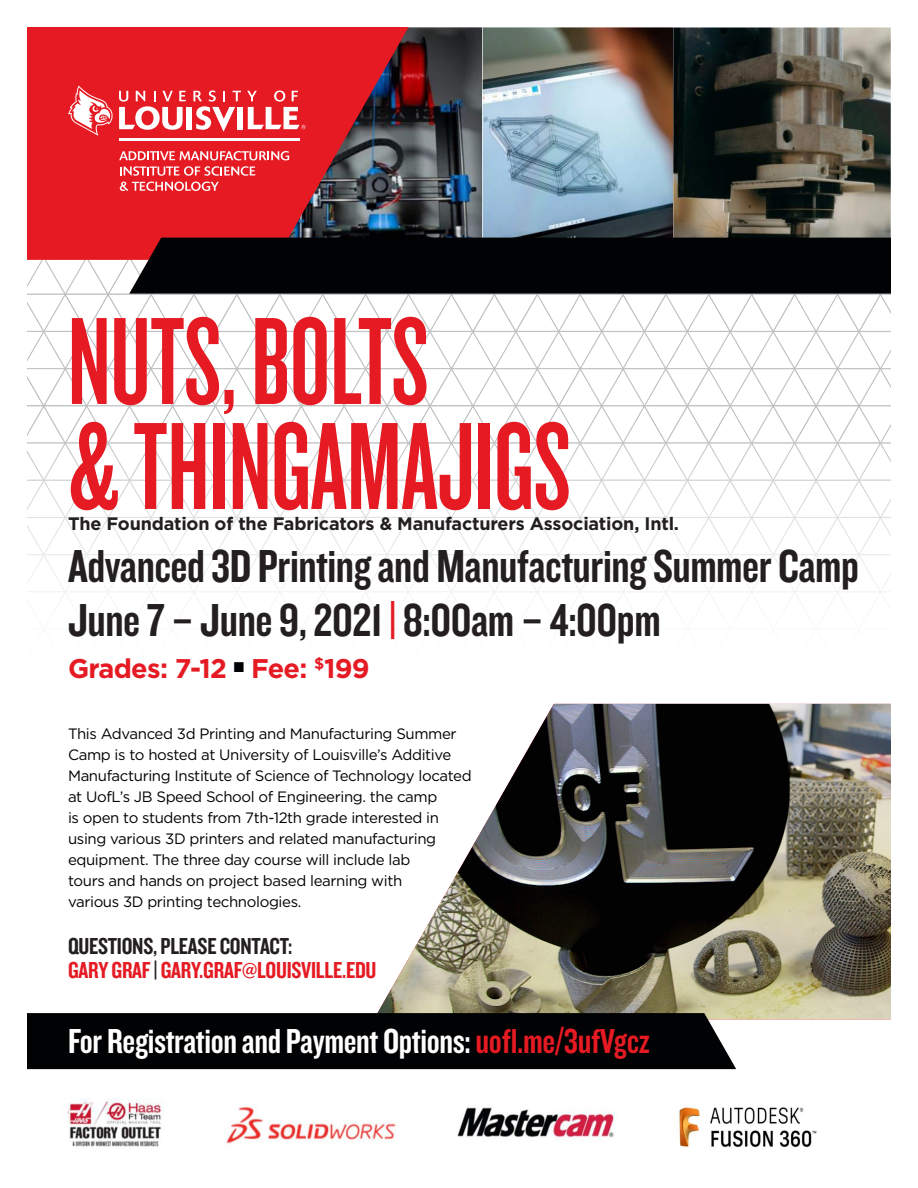
<style>
.page{position:relative;width:918px;height:1188px;background:#fff}
.page>*{position:absolute;margin:0;border:0;box-sizing:border-box;transform-origin:0 0}
.t1{font:129px "Knockout 47 Bantamweight";color:#e51a23}
.t2{font:48px "Knockout 49 Liteweight";letter-spacing:-.01em;color:#231f20}
.t3{font:36px "Knockout 49 Liteweight";letter-spacing:-.01em;color:#fff}
.t4{font:700 27px "Gotham";letter-spacing:-.025em;color:#e51a23}
.t5{font:24px "Knockout 49 Liteweight";letter-spacing:-.01em;color:#e51a23}
.t6{font:24px "Knockout 49 Liteweight";letter-spacing:-.01em;color:#231f20}
.t7{font:700 18px "Gotham";letter-spacing:-.01em;color:#231f20}
.t8{font:15px/21px "Gotham";letter-spacing:-.025em;color:#010203}
.s1{color:#e51a23}
.s2{color:#231f20}
</style>
<div class="page">
<img style="left:409px;top:27px;width:73px;height:211px">
<img style="left:482px;top:27px;width:192px;height:211px">
<img style="left:674px;top:27px;width:217px;height:211px">
<svg style="left:27px;top:27px;width:382px;height:211px;fill:#e51a23"></svg>
<svg style="left:27px;top:238px;width:864px;height:355px"></svg>
<img style="left:377px;top:704px;width:514px;height:315px">
<div style="left:27px;top:1013px;width:709px;height:56px;background:#010203"></div>
<img style="left:67px;top:1098px;width:95px;height:49px">
<img style="left:226px;top:1105px;width:170px;height:39px">
<img style="left:457px;top:1107px;width:160px;height:35px">
<img style="left:678px;top:1107px;width:139px;height:40px">
<svg style="left:68px;top:86px;width:45px;height:50px"></svg>
<div style="left:186px;top:107px;width:6px;height:22px;background:#fff"></div>
<div style="left:237px;top:107px;width:6px;height:22px;background:#fff"></div>
<svg style="left:119px;top:91px;width:67px;height:39px"></svg>
<svg style="left:193px;top:90px;width:48px;height:42px"></svg>
<svg style="left:247px;top:90px;width:59px;height:39px"></svg>
<hr style="left:119px;top:139px;width:181px;height:2px;background:#fff">
<svg style="left:119px;top:151px;width:170px;height:9px"></svg>
<svg style="left:120px;top:166px;width:136px;height:10px"></svg>
<svg style="left:120px;top:182px;width:99px;height:9px"></svg>
<p class="t1" style="left:68px;top:286px;width:362px">NUTS, BOLTS</p>
<p class="t1" style="left:68px;top:391px;width:504px">&amp; THINGAMAJIGS</p>
<p class="t7" style="left:68px;top:512px;width:613px">The Foundation of the Fabricators &amp; Manufacturers Association, Intl.</p>
<p class="t2" style="left:68px;top:536px;width:792px">Advanced 3D Printing and Manufacturing Summer Camp</p>
<p class="t2" style="left:68px;top:590px;width:594px">June 7 – June 9, 2021 <span class="s1">|</span> 8:00am – 4:00pm</p>
<p class="t4" style="left:68px;top:651px;width:303px">Grades: 7-12 <sup>•</sup> Fee: <sup>$</sup>199</p>
<p class="t8" style="left:68px;top:723px;width:405px">This Advanced 3d Printing and Manufacturing Summer Camp is to hosted at University of Louisville’s Additive Manufacturing Institute of Science of Technology located at UofL’s JB Speed School of Engineering. the camp<br>is open to students from 7th-12th grade interested in using various 3D printers and related manufacturing equipment. The three day course will include lab<br>tours and hands on project based learning with<br>various 3D printing technologies.</p>
<p class="t6" style="left:68px;top:931px;width:226px">QUESTIONS, PLEASE CONTACT:</p>
<p class="t5" style="left:68px;top:955px;width:310px">GARY GRAF <span class="s2">|</span> GARY.GRAF@LOUISVILLE.EDU</p>
<p class="t3" style="left:68px;top:1018px;width:583px">For Registration and Payment Options: <span class="s1">uofl.me/3ufVgcz</span></p>
</div>
